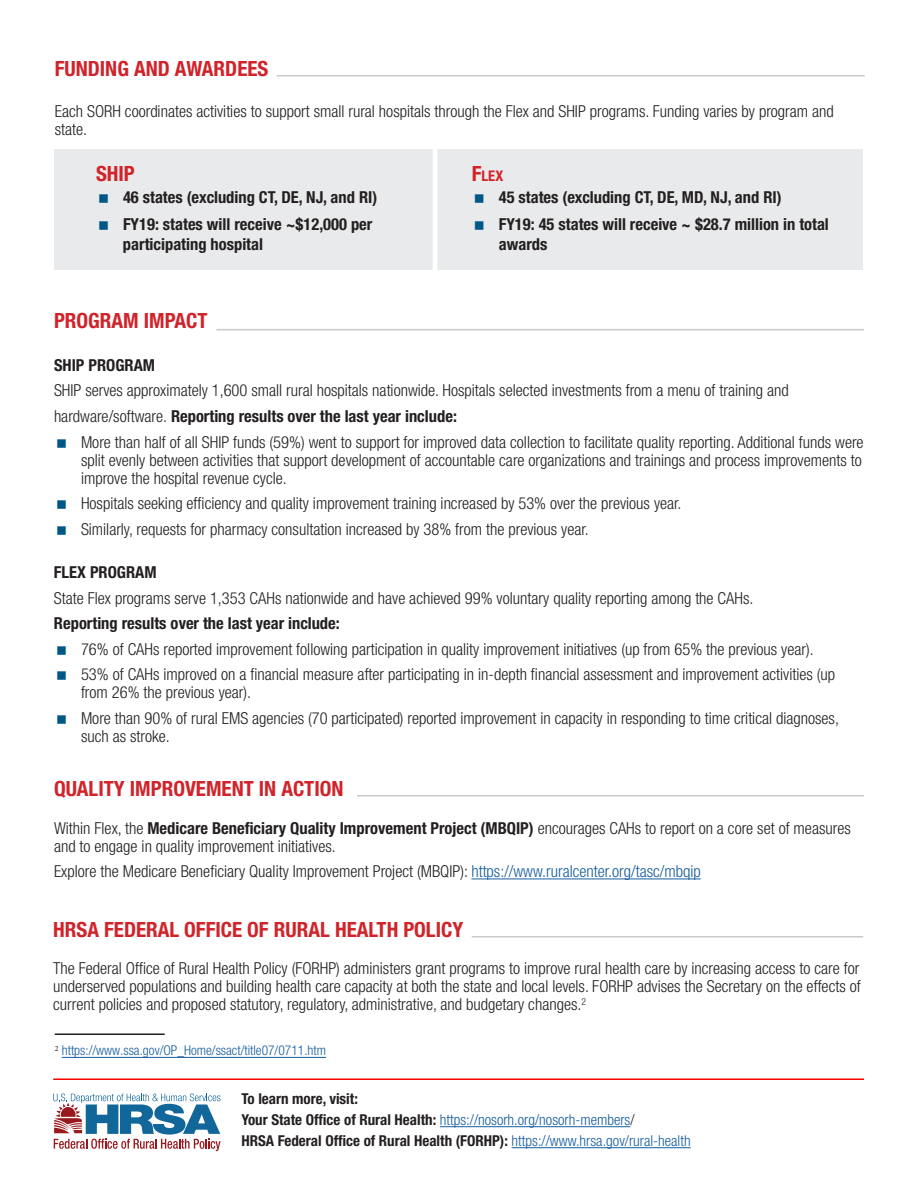
<style>
.page{position:relative;width:918px;height:1188px;background:#fff}
.page>*{position:absolute;margin:0;border:0;box-sizing:border-box;transform-origin:0 0}
.t1{font:700 condensed 21px "Helvetica Neue LT Std";color:#d1232a}
.t2{font:300 condensed 16.5px/18px "Helvetica Neue LT Std";color:#231f20}
.t3{font:700 condensed 16.5px "Helvetica Neue LT Std";color:#231f20}
.t4{font:700 condensed 15px/21px "Helvetica Neue LT Std";color:#231f20}
.t5{font:700 condensed 14.7px "Helvetica Neue LT Std";color:#d1232a}
.t6{font:300 condensed 13.5px "Helvetica Neue LT Std";color:#175d9e}
.s1{font-size:21px}
.s2{font-weight:700}
.s3{color:#175d9e}
.s4{font-weight:300;color:#175d9e}
.s5{font-weight:300}
</style>
<div class="page">
<div style="left:55px;top:149px;width:808px;height:121px;background:#e9eaeb"></div>
<hr style="left:55px;top:1034px;width:110px;height:1px;background:#231f20">
<hr style="left:472px;top:936px;width:391px;height:2px;background:#c9cacc">
<hr style="left:216px;top:329px;width:648px;height:1px;background:#c9cacc">
<hr style="left:277px;top:75px;width:588px;height:1px;background:#c9cacc">
<hr style="left:433px;top:136px;width:4px;height:155px;background:#fff">
<hr style="left:357px;top:795px;width:507px;height:1px;background:#c9cacc">
<hr style="left:53px;top:1078px;width:811px;height:2px;background:#f00">
<hr style="left:471px;top:879px;width:230px;height:1px;background:#175d9e">
<hr style="left:62px;top:1057px;width:264px;height:1px;background:#175d9e">
<hr style="left:440px;top:1126px;width:190px;height:1px;background:#175d9e">
<hr style="left:512px;top:1147px;width:179px;height:1px;background:#175d9e">
<svg style="left:53px;top:1094px;width:167px;height:57px"></svg>
<p class="t1" style="left:55px;top:56px;width:215px">FUNDING AND AWARDEES</p>
<p class="t2" style="left:55px;top:102px;width:781px">Each SORH coordinates activities to support small rural hospitals through the Flex and SHIP programs. Funding varies by program and state.</p>
<p class="t1" style="left:96px;top:161px;width:40px">SHIP</p>
<p class="t5" style="left:472px;top:167px;width:33px"><span class="s1">F</span>LEX</p>
<p class="t3" style="left:123px;top:187px;width:256px">46 states (excluding CT, DE, NJ, and RI)</p>
<p class="t3" style="left:499px;top:187px;width:284px">45 states (excluding CT, DE, MD, NJ, and RI)</p>
<p class="t3" style="left:123px;top:214px;width:251px">FY19: states will receive ~$12,000 per</p>
<p class="t3" style="left:499px;top:214px;width:332px">FY19: 45 states will receive ~ $28.7 million in total</p>
<p class="t3" style="left:123px;top:234px;width:142px">participating hospital</p>
<p class="t3" style="left:499px;top:234px;width:50px">awards</p>
<p class="t1" style="left:54px;top:308px;width:155px">PROGRAM IMPACT</p>
<p class="t3" style="left:54px;top:356px;width:103px">SHIP PROGRAM</p>
<p class="t2" style="left:54px;top:377px;width:736px;line-height:26.5px">SHIP serves approximately 1,600 small rural hospitals nationwide. Hospitals selected investments from a menu of training and hardware/software. <span class="s2">Reporting results over the last year include:</span></p>
<p class="t2" style="left:81px;top:433px;width:784px;text-align:justify">More than half of all SHIP funds (59%) went to support for improved data collection to facilitate quality reporting. Additional funds were split evenly between activities that support development of accountable care organizations and trainings and process improvements to improve the hospital revenue cycle.</p>
<p class="t2" style="left:81px;top:491px;width:602px;line-height:25.5px">Hospitals seeking effciency and quality improvement training increased by 53% over the previous year.<br>Similarly, requests for pharmacy consultation increased by 38% from the previous year.</p>
<p class="t3" style="left:54px;top:563px;width:104px">FLEX PROGRAM</p>
<p class="t2" style="left:54px;top:589px;width:701px">State Flex programs serve 1,353 CAHs nationwide and have achieved 99% voluntary quality reporting among the CAHs.</p>
<p class="t3" style="left:54px;top:614px;width:287px">Reporting results over the last year include:</p>
<p class="t2" style="left:81px;top:636px;width:756px;line-height:25.5px">76% of CAHs reported improvement following participation in quality improvement initiatives (up from 65% the previous year).<br>53% of CAHs improved on a fnancial measure after participating in in-depth fnancial assessment and improvement activities (up</p>
<p class="t2" style="left:81px;top:680px;width:760px;line-height:25.5px">from 26% the previous year).<br>More than 90% of rural EMS agencies (70 participated) reported improvement in capacity in responding to time critical diagnoses,</p>
<p class="t2" style="left:81px;top:727px;width:90px">such as stroke.</p>
<p class="t1" style="left:54px;top:776px;width:291px">QUALITY IMPROVEMENT IN ACTION</p>
<p class="t2" style="left:54px;top:819px;width:798px">Within Flex, the <span class="s2">Medicare Benefciary Quality Improvement Project (MBQIP)</span> encourages CAHs to report on a core set of measures and to engage in quality improvement initiatives.</p>
<p class="t2" style="left:54px;top:862px;width:648px">Explore the Medicare Benefciary Quality Improvement Project (MBQIP): <span class="s3">https://www.ruralcenter.org/tasc/mbqip</span></p>
<p class="t1" style="left:53px;top:917px;width:412px">HRSA FEDERAL OFFICE OF RURAL HEALTH POLICY</p>
<p class="t2" style="left:53px;top:959px;width:809px;text-align:justify">The Federal Offce of Rural Health Policy (FORHP) administers grant programs to improve rural health care by increasing access to care for underserved populations and building health care capacity at both the state and local levels. FORHP advises the Secretary on the effects of current policies and proposed statutory, regulatory, administrative, and budgetary changes.<sup>2</sup></p>
<p class="t6" style="left:55px;top:1043px;width:273px"><sup>2</sup> https://www.ssa.gov/OP_Home/ssact/title07/0711.htm</p>
<p class="t4" style="left:242px;top:1088px;width:451px">To learn more, visit:<br>Your State Offce of Rural Health: <span class="s4">https://nosorh.org/nosorh-members</span><span class="s5">/<br></span>HRSA Federal Offce of Rural Health (FORHP): <span class="s4">https://www.hrsa.gov/rural-health</span></p>
</div>
